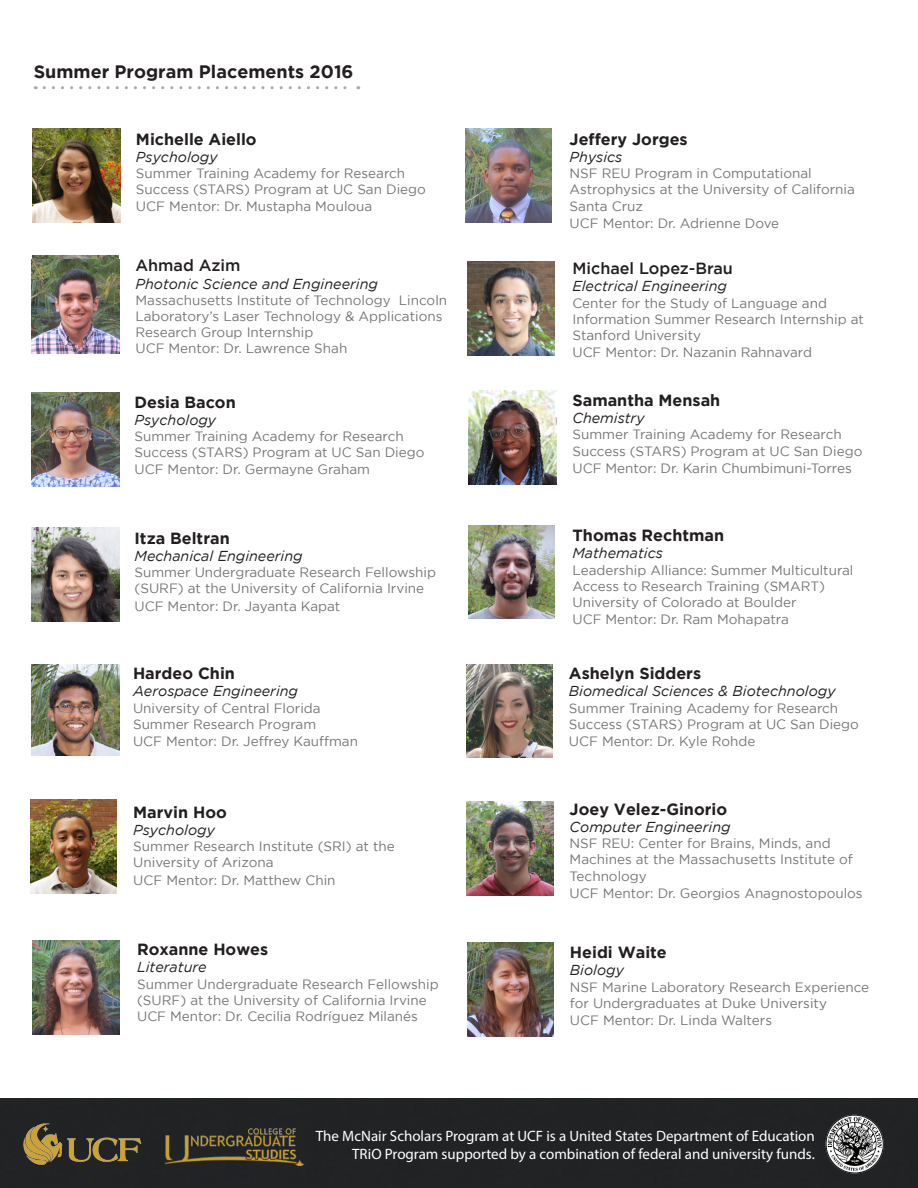
<style>
.page{position:relative;width:918px;height:1188px;background:#fff}
.page>*{position:absolute;margin:0;border:0;box-sizing:border-box;transform-origin:0 0}
.t1{font:700 18px "Gotham";color:#231f20}
.t2{font:700 16.2px "Gotham";color:#231f20}
.t3{font:500 16.2px "Gotham";color:#231f20}
.t4{font:15px "Myriad Pro";color:#fff}
.t5{font:italic 14.4px "Gotham";color:#231f20}
.t6{font:13.5px/16.2px "Gotham";color:#747677}
</style>
<div class="page">
<svg style="left:44px;top:86px;width:315px;height:3px"></svg>
<div style="left:0;top:1098px;width:918px;height:90px;background:#212324"></div>
<img style="left:824px;top:1114px;width:61px;height:61px">
<img style="left:467px;top:801px;width:86px;height:94px">
<img style="left:32px;top:664px;width:88px;height:91px">
<img style="left:467px;top:943px;width:86px;height:93px">
<img style="left:30px;top:800px;width:87px;height:94px">
<img style="left:466px;top:129px;width:86px;height:94px">
<img style="left:468px;top:262px;width:86px;height:94px">
<img style="left:466px;top:664px;width:86px;height:94px">
<img style="left:32px;top:129px;width:89px;height:94px">
<img style="left:32px;top:255px;width:87px;height:4px">
<img style="left:32px;top:393px;width:88px;height:94px">
<img style="left:32px;top:940px;width:88px;height:94px">
<img style="left:32px;top:527px;width:88px;height:94px">
<img style="left:468px;top:525px;width:86px;height:94px">
<img style="left:468px;top:390px;width:88px;height:94px">
<img style="left:32px;top:259px;width:88px;height:94px">
<img style="left:165px;top:1128px;width:139px;height:37px">
<img style="left:21px;top:1119px;width:123px;height:50px">
<p class="t1" style="left:34px;top:62px;width:321px">Summer Program Placements 2016</p>
<p class="t2" style="left:136px;top:130px;width:122px">Michelle Aiello</p>
<p class="t5" style="left:136px;top:149px;width:83px">Psychology</p>
<p class="t6" style="left:136px;top:165px;width:291px">Summer Training Academy for Research<br>Success (STARS) Program at UC San Diego</p>
<p class="t6" style="left:136px;top:197px;width:238px">UCF Mentor: Dr. Mustapha Mouloua</p>
<p class="t3" style="left:135px;top:256px;width:107px">Ahmad Azim</p>
<p class="t5" style="left:135px;top:276px;width:244px">Photonic Science and Engineering</p>
<p class="t6" style="left:135px;top:292px;width:313px">Massachusetts Institute of Technology Lincoln<br>Laboratory’s Laser Technology &amp; Applications<br>Research Group Internship</p>
<p class="t6" style="left:135px;top:340px;width:213px">UCF Mentor: Dr. Lawrence Shah</p>
<p class="t2" style="left:135px;top:393px;width:103px">Desia Bacon</p>
<p class="t5" style="left:135px;top:412px;width:83px">Psychology</p>
<p class="t6" style="left:135px;top:428px;width:291px">Summer Training Academy for Research<br>Success (STARS) Program at UC San Diego</p>
<p class="t6" style="left:135px;top:461px;width:237px">UCF Mentor: Dr. Germayne Graham</p>
<p class="t2" style="left:135px;top:529px;width:97px">Itza Beltran</p>
<p class="t5" style="left:135px;top:548px;width:170px">Mechanical Engineering</p>
<p class="t6" style="left:135px;top:564px;width:303px">Summer Undergraduate Research Fellowship (SURF) at the University of California Irvine</p>
<p class="t6" style="left:135px;top:598px;width:207px">UCF Mentor: Dr. Jayanta Kapat</p>
<p class="t2" style="left:133px;top:664px;width:103px">Hardeo Chin</p>
<p class="t5" style="left:133px;top:683px;width:167px">Aerospace Engineering</p>
<p class="t6" style="left:133px;top:700px;width:189px">University of Central Florida<br>Summer Research Program</p>
<p class="t6" style="left:133px;top:733px;width:227px">UCF Mentor: Dr. Jeffrey Kauffman</p>
<p class="t2" style="left:133px;top:803px;width:95px">Marvin Hoo</p>
<p class="t5" style="left:133px;top:822px;width:83px">Psychology</p>
<p class="t6" style="left:133px;top:838px;width:263px">Summer Research Institute (SRI) at the<br>University of Arizona</p>
<p class="t6" style="left:133px;top:871px;width:204px">UCF Mentor: Dr. Matthew Chin</p>
<p class="t2" style="left:137px;top:940px;width:133px">Roxanne Howes</p>
<p class="t5" style="left:137px;top:959px;width:71px">Literature</p>
<p class="t6" style="left:137px;top:976px;width:303px">Summer Undergraduate Research Fellowship (SURF) at the University of California Irvine</p>
<p class="t6" style="left:137px;top:1008px;width:282px">UCF Mentor: Dr. Cecilia Rodríguez Milanés</p>
<p class="t2" style="left:570px;top:130px;width:120px">Jeffery Jorges</p>
<p class="t5" style="left:570px;top:149px;width:54px">Physics</p>
<p class="t6" style="left:570px;top:165px;width:287px">NSF REU Program in Computational<br>Astrophysics at the University of California<br>Santa Cruz<br>UCF Mentor: Dr. Adrienne Dove</p>
<p class="t3" style="left:572px;top:259px;width:162px">Michael Lopez-Brau</p>
<p class="t5" style="left:572px;top:278px;width:156px">Electrical Engineering</p>
<p class="t6" style="left:572px;top:294px;width:293px">Center for the Study of Language and<br>Information Summer Research Internship at<br>Stanford University</p>
<p class="t6" style="left:572px;top:344px;width:241px">UCF Mentor: Dr. Nazanin Rahnavard</p>
<p class="t2" style="left:572px;top:391px;width:149px">Samantha Mensah</p>
<p class="t5" style="left:572px;top:410px;width:74px">Chemistry</p>
<p class="t6" style="left:572px;top:426px;width:291px">Summer Training Academy for Research<br>Success (STARS) Program at UC San Diego</p>
<p class="t6" style="left:572px;top:460px;width:281px">UCF Mentor: Dr. Karin Chumbimuni-Torres</p>
<p class="t2" style="left:572px;top:526px;width:153px">Thomas Rechtman</p>
<p class="t5" style="left:572px;top:545px;width:92px">Mathematics</p>
<p class="t6" style="left:572px;top:562px;width:283px">Leadership Alliance: Summer Multicultural<br>Access to Research Training (SMART)<br>University of Colorado at Boulder</p>
<p class="t6" style="left:572px;top:611px;width:218px">UCF Mentor: Dr. Ram Mohapatra</p>
<p class="t2" style="left:569px;top:664px;width:134px">Ashelyn Sidders</p>
<p class="t5" style="left:569px;top:683px;width:268px">Biomedical Sciences &amp; Biotechnology</p>
<p class="t6" style="left:569px;top:700px;width:291px">Summer Training Academy for Research<br>Success (STARS) Program at UC San Diego</p>
<p class="t6" style="left:569px;top:733px;width:188px">UCF Mentor: Dr. Kyle Rohde</p>
<p class="t2" style="left:570px;top:800px;width:159px">Joey Velez-Ginorio</p>
<p class="t5" style="left:570px;top:819px;width:162px">Computer Engineering</p>
<p class="t6" style="left:570px;top:835px;width:285px">NSF REU: Center for Brains, Minds, and<br>Machines at the Massachusetts Institute of<br>Technology</p>
<p class="t6" style="left:570px;top:885px;width:295px">UCF Mentor: Dr. Georgios Anagnostopoulos</p>
<p class="t2" style="left:570px;top:943px;width:98px">Heidi Waite</p>
<p class="t5" style="left:570px;top:962px;width:55px">Biology</p>
<p class="t6" style="left:570px;top:978px;width:301px;line-height:16.6px">NSF Marine Laboratory Research Experience for Undergraduates at Duke University<br>UCF Mentor: Dr. Linda Walters</p>
<p class="t4" style="left:316px;top:1127px;width:500px">The McNair Scholars Program at UCF is a United States Department of Education</p>
<p class="t4" style="left:352px;top:1145px;width:464px">TRiO Program supported by a combination of federal and university funds.</p>
</div>
